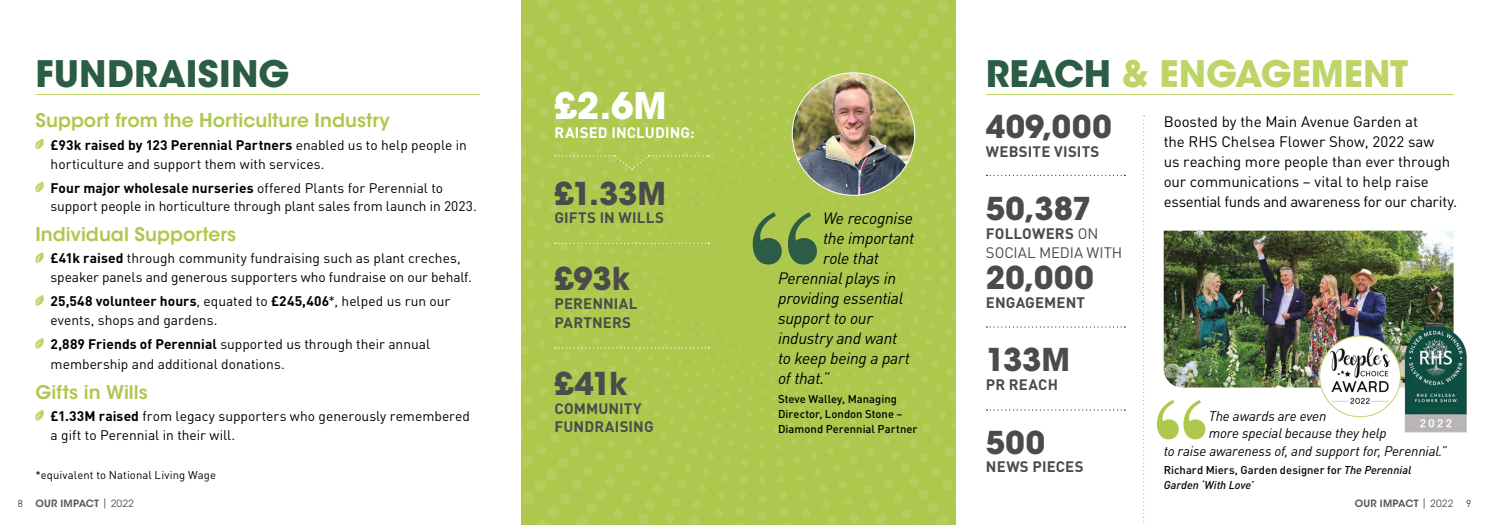
<style>
.page{position:relative;width:1489px;height:525px;background:#fff}
.page>*{position:absolute;margin:0;border:0;box-sizing:border-box;transform-origin:0 0}
.t1{font:700 36.25px "ITC Avant Garde Std";letter-spacing:-.01em;color:#bed466}
.t2{font:700 36.25px "ITC Avant Garde Std";letter-spacing:.005em;color:#2b5c45}
.t3{font:700 36.25px "ITC Avant Garde Std";color:#fff}
.t4{font:700 31.25px "ITC Avant Garde Std";color:#4b4b4c}
.t5{font:600 18.75px "ITC Avant Garde Std";color:#aec84d}
.t6{font:italic 16.25px "DIN Pro";letter-spacing:-.015em;color:#000}
.t7{font:15px/20px "DIN Pro";letter-spacing:-.005em;color:#000}
.t8{font:700 15px/18.8px "DIN Pro";letter-spacing:.01em;color:#4b4b4c}
.t9{font:15px/18.8px "DIN Pro";color:#4b4b4c}
.t10{font:700 15px "DIN Pro";letter-spacing:.01em;color:#fff}
.t11{font:13.75px/18.8px "DIN Pro";color:#000}
.t12{font:italic 13.75px "DIN Pro";letter-spacing:-.01em;color:#000}
.t13{font:500 11.25px/15px "DIN Pro";color:#000}
.t14{font:11.25px "DIN Pro";letter-spacing:.01em;color:#000}
.t15{font:600 10px "ITC Avant Garde Std";letter-spacing:.02em;color:#575756}
.t16{font:300 10px "DIN Pro";color:#000}
.s1{font-weight:700}
.s2{color:#2b5c45}
.s3{font-style:italic}
.s4{font-weight:400}
</style>
<div class="page">
<svg style="left:521px;top:0;width:434px;height:524px;fill:#aec84d"></svg>
<hr style="left:35px;top:94px;width:445px;height:1px;background:#bed466">
<svg style="left:35px;top:138px;width:9px;height:12px"></svg>
<svg style="left:35px;top:181px;width:9px;height:12px"></svg>
<svg style="left:35px;top:252px;width:9px;height:11px"></svg>
<svg style="left:35px;top:295px;width:9px;height:11px"></svg>
<svg style="left:35px;top:337px;width:9px;height:12px"></svg>
<svg style="left:35px;top:409px;width:9px;height:12px"></svg>
<hr style="left:985px;top:94px;width:468px;height:1px;background:#bed466">
<img style="left:1163px;top:230px;width:290px;height:157px">
<div style="left:1319px;top:336px;width:81px;height:80px;background:#fff;border-radius:50%"></div>
<img style="left:1330px;top:347px;width:59px;height:58px">
<svg style="left:555px;top:242px;width:154px;height:2px"></svg>
<svg style="left:555px;top:347px;width:154px;height:1px"></svg>
<svg style="left:986px;top:175px;width:139px;height:1px"></svg>
<svg style="left:986px;top:326px;width:139px;height:1px"></svg>
<svg style="left:986px;top:409px;width:139px;height:1px"></svg>
<svg style="left:1143px;top:115px;width:1px;height:410px"></svg>
<svg style="left:1156px;top:400px;width:49px;height:39px"></svg>
<img style="left:792px;top:73px;width:122px;height:122px;border-radius:61px">
<svg style="left:752px;top:212px;width:65px;height:52px"></svg>
<svg style="left:555px;top:155px;width:154px;height:15px"></svg>
<img style="left:1398px;top:319px;width:69px;height:113px">
<h1 class="t2" style="left:35px;top:50px;width:255px">FUNDRAISING</h1>
<h3 class="t5" style="left:35px;top:109px;width:356px">Support from the Horticulture Industry</h3>
<p class="t11" style="left:51px;top:134px;width:418px"><span class="s1">£93k raised by 123 Perennial Partners</span> enabled us to help people in horticulture and support them with services.</p>
<p class="t11" style="left:51px;top:177px;width:427px"><span class="s1">Four major wholesale nurseries</span> offered Plants for Perennial to support people in horticulture through plant sales from launch in 2023.</p>
<h3 class="t5" style="left:35px;top:222px;width:202px">Individual Supporters</h3>
<p class="t11" style="left:51px;top:247px;width:423px"><span class="s1">£41k raised</span> through community fundraising such as plant creches, speaker panels and generous supporters who fundraise on our behalf.</p>
<p class="t11" style="left:51px;top:290px;width:401px"><span class="s1">25,548 volunteer hours</span>, equated to <span class="s1">£245,406</span>*, helped us run our events, shops and gardens.</p>
<p class="t11" style="left:51px;top:332px;width:381px;line-height:20px"><span class="s1">2,889 Friends of Perennial</span> supported us through their annual membership and additional donations.</p>
<h3 class="t5" style="left:35px;top:380px;width:114px">Gifts in Wills</h3>
<p class="t11" style="left:51px;top:405px;width:421px"><span class="s1">£1.33M raised</span> from legacy supporters who generously remembered a gift to Perennial in their will.</p>
<p class="t14" style="left:35px;top:465px;width:182px">*equivalent to National Living Wage</p>
<h1 class="t3" style="left:554px;top:82px;width:114px">£2.6M</h1>
<p class="t10" style="left:554px;top:120px;width:142px">RAISED INCLUDING:</p>
<h2 class="t4" style="left:554px;top:173px;width:113px">£1.33M</h2>
<p class="t8" style="left:554px;top:207px;width:111px">GIFTS IN WILLS</p>
<h2 class="t4" style="left:554px;top:258px;width:77px">£93k</h2>
<p class="t8" style="left:554px;top:292px;width:84px">PERENNIAL<br>PARTNERS</p>
<h2 class="t4" style="left:554px;top:363px;width:75px">£41k</h2>
<p class="t8" style="left:554px;top:397px;width:101px">COMMUNITY<br>FUNDRAISING</p>
<p class="t6" style="left:823px;top:205px;width:91px">We recognise</p>
<p class="t6" style="left:823px;top:225px;width:93px">the important</p>
<p class="t6" style="left:823px;top:245px;width:57px">role that</p>
<p class="t6" style="left:778px;top:265px;width:119px">Perennial plays in</p>
<p class="t6" style="left:778px;top:285px;width:126px">providing essential</p>
<p class="t6" style="left:778px;top:305px;width:96px">support to our</p>
<p class="t6" style="left:778px;top:325px;width:121px">industry and want</p>
<p class="t6" style="left:778px;top:345px;width:133px">to keep being a part</p>
<p class="t6" style="left:778px;top:365px;width:53px">of that.”</p>
<p class="t13" style="left:778px;top:389px;width:141px">Steve Walley, Managing<br>Director, London Stone –<br>Diamond Perennial Partner</p>
<h1 class="t1" style="left:985px;top:50px;width:424px"><span class="s2">REACH</span> &amp; ENGAGEMENT</h1>
<p class="t7" style="left:1163px;top:110px;width:295px">Boosted by the Main Avenue Garden at<br>the RHS Chelsea Flower Show, 2022 saw<br>us reaching more people than ever through our communications – vital to help raise essential funds and awareness for our charity.</p>
<h2 class="t4" style="left:985px;top:106px;width:127px">409,000</h2>
<p class="t8" style="left:985px;top:140px;width:115px">WEBSITE VISITS</p>
<h2 class="t4" style="left:985px;top:188px;width:107px">50,387</h2>
<p class="t9" style="left:985px;top:223px;width:138px"><span class="s1">FOLLOWERS</span> ON<br>SOCIAL MEDIA WITH</p>
<h2 class="t4" style="left:985px;top:257px;width:109px">20,000</h2>
<p class="t8" style="left:985px;top:291px;width:101px">ENGAGEMENT</p>
<h2 class="t4" style="left:985px;top:339px;width:86px">133M</h2>
<p class="t8" style="left:985px;top:373px;width:74px">PR REACH</p>
<h2 class="t4" style="left:985px;top:421px;width:61px">500</h2>
<p class="t8" style="left:985px;top:455px;width:99px">NEWS PIECES</p>
<p class="t12" style="left:1208px;top:405px;width:119px">The awards are even</p>
<p class="t12" style="left:1208px;top:422px;width:179px">more special because they help</p>
<p class="t12" style="left:1163px;top:440px;width:285px">to raise awareness of, and support for, Perennial.”</p>
<p class="t13" style="left:1163px;top:461px;width:249px">Richard Miers, Garden designer for <span class="s3">The Perennial<br>Garden ‘With Love’</span></p>
<p class="t16" style="left:18px;top:495px;width:7px">8</p>
<p class="t15" style="left:35px;top:497px;width:100px">OUR IMPACT <span class="s4">| 2022</span></p>
<p class="t15" style="left:1354px;top:497px;width:100px">OUR IMPACT <span class="s4">| 2022</span></p>
<p class="t16" style="left:1465px;top:495px;width:7px">9</p>
</div>
